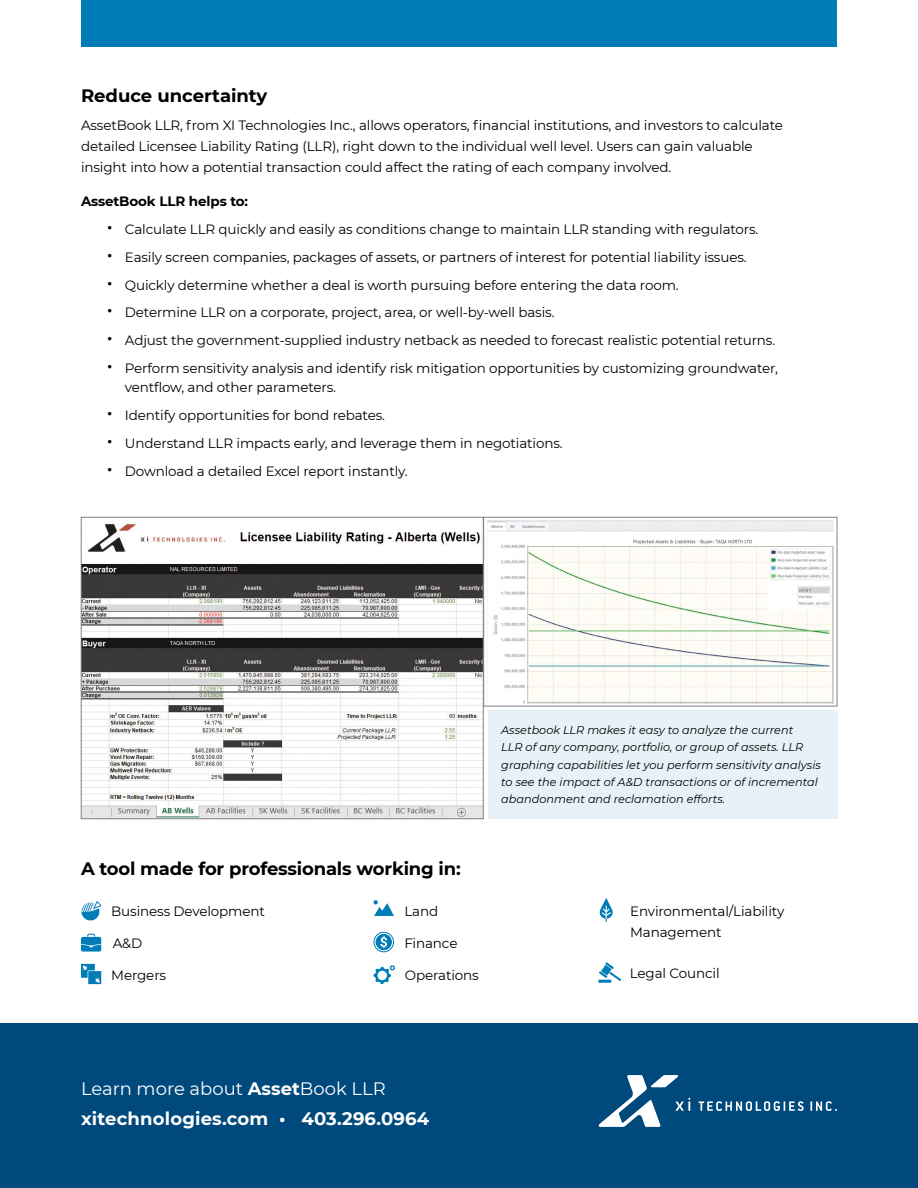
<style>
.page{position:relative;width:918px;height:1188px;background:#fff}
.page>*{position:absolute;margin:0;border:0;box-sizing:border-box;transform-origin:0 0}
.t1{font:700 18px/30px "Montserrat";letter-spacing:.01em;color:#fff}
.t2{font:700 18px "Montserrat";letter-spacing:-.01em;color:#000}
.t3{font:13.5px/21px "Montserrat";letter-spacing:-.01em;color:#000}
.t4{font:700 13.5px "Montserrat";letter-spacing:-.01em;color:#000}
.t5{font:italic 11.25px/17.2px "Montserrat";color:#000}
.s1{font-size:22.5px}
.s2{font-weight:400}
</style>
<div class="page">
<div style="left:0;top:1023px;width:918px;height:165px;background:#00497c"></div>
<div style="left:81px;top:0;width:756px;height:46px;background:#007db6"></div>
<svg style="left:81px;top:901px;width:20px;height:20px"></svg>
<div style="left:81px;top:937px;width:20px;height:15px;background:#007db6;border-radius:2px"></div>
<svg style="left:81px;top:944px;width:20px;height:3px"></svg>
<svg style="left:87px;top:934px;width:8px;height:2px"></svg>
<svg style="left:81px;top:964px;width:20px;height:20px"></svg>
<svg style="left:373px;top:900px;width:21px;height:16px"></svg>
<svg style="left:373px;top:932px;width:21px;height:20px"></svg>
<svg style="left:375px;top:933px;width:17px;height:18px"></svg>
<div style="left:374px;top:933px;width:19px;height:18px;border:1px solid #fff;border-radius:50%"></div>
<svg style="left:380px;top:936px;width:7px;height:12px"></svg>
<svg style="left:374px;top:965px;width:21px;height:19px"></svg>
<svg style="left:600px;top:898px;width:13px;height:24px"></svg>
<svg style="left:598px;top:962px;width:23px;height:21px"></svg>
<svg style="left:699px;top:1101px;width:105px;height:10px"></svg>
<svg style="left:810px;top:1101px;width:27px;height:10px"></svg>
<svg style="left:599px;top:1075px;width:91px;height:52px"></svg>
<img style="left:83px;top:523px;width:398px;height:294px">
<svg style="left:483px;top:517px;width:354px;height:189px"></svg>
<img style="left:487px;top:521px;width:346px;height:182px">
<img style="left:768px;top:547px;width:64px;height:62px">
<div style="left:488px;top:711px;width:349px;height:108px;background:#e6f2f8"></div>
<div style="left:81px;top:517px;width:402px;height:302px;border:1px solid #808285"></div>
<h1 class="t2" style="left:81px;top:83px;width:188px">Reduce uncertainty</h1>
<p class="t3" style="left:81px;top:114px;width:703px">AssetBook LLR, from XI Technologies Inc., allows operators, financial institutions, and investors to calculate detailed Licensee Liability Rating (LLR), right down to the individual well level. Users can gain valuable insight into how a potential transaction could affect the rating of each company involved.</p>
<p class="t4" style="left:81px;top:192px;width:169px">AssetBook LLR helps to:</p>
<p class="t3" style="left:106px;top:218px;width:653px"><span class="s1">•</span> Calculate LLR quickly and easily as conditions change to maintain LLR standing with regulators.</p>
<p class="t3" style="left:106px;top:246px;width:642px"><span class="s1">•</span> Easily screen companies, packages of assets, or partners of interest for potential liability issues.</p>
<p class="t3" style="left:106px;top:274px;width:574px"><span class="s1">•</span> Quickly determine whether a deal is worth pursuing before entering the data room.</p>
<p class="t3" style="left:106px;top:302px;width:450px"><span class="s1">•</span> Determine LLR on a corporate, project, area, or well-by-well basis.</p>
<p class="t3" style="left:106px;top:329px;width:670px"><span class="s1">•</span> Adjust the government-supplied industry netback as needed to forecast realistic potential returns.</p>
<p class="t3" style="left:125px;top:358px;width:655px;line-height:19.5px;text-indent:-18px"><span class="s1">•</span> Perform sensitivity analysis and identify risk mitigation opportunities by customizing groundwater, ventflow, and other parameters.</p>
<p class="t3" style="left:106px;top:404px;width:280px"><span class="s1">•</span> Identify opportunities for bond rebates.</p>
<p class="t3" style="left:106px;top:432px;width:458px"><span class="s1">•</span> Understand LLR impacts early, and leverage them in negotiations.</p>
<p class="t3" style="left:106px;top:460px;width:303px"><span class="s1">•</span> Download a detailed Excel report instantly.</p>
<p class="t5" style="left:501px;top:721px;width:321px">Assetbook LLR makes it easy to analyze the current<br>LLR of any company, portfolio, or group of assets. LLR graphing capabilities let you perform sensitivity analysis to see the impact of A&amp;D transactions or of incremental abandonment and reclamation efforts.</p>
<h1 class="t2" style="left:81px;top:855px;width:381px">A tool made for professionals working in:</h1>
<p class="t3" style="left:111px;top:900px;width:155px">Business Development</p>
<p class="t3" style="left:113px;top:932px;width:31px">A&amp;D</p>
<p class="t3" style="left:111px;top:964px;width:56px">Mergers</p>
<p class="t3" style="left:404px;top:900px;width:35px">Land</p>
<p class="t3" style="left:404px;top:932px;width:55px">Finance</p>
<p class="t3" style="left:405px;top:964px;width:75px">Operations</p>
<p class="t3" style="left:630px;top:900px;width:156px">Environmental/Liability<br>Management</p>
<p class="t3" style="left:630px;top:962px;width:91px">Legal Council</p>
<h1 class="t1" style="left:81px;top:1072px;width:350px"><span class="s2">Learn more about</span> Asset<span class="s2">Book LLR </span>xitechnologies.com • 403.296.0964</h1>
</div>
